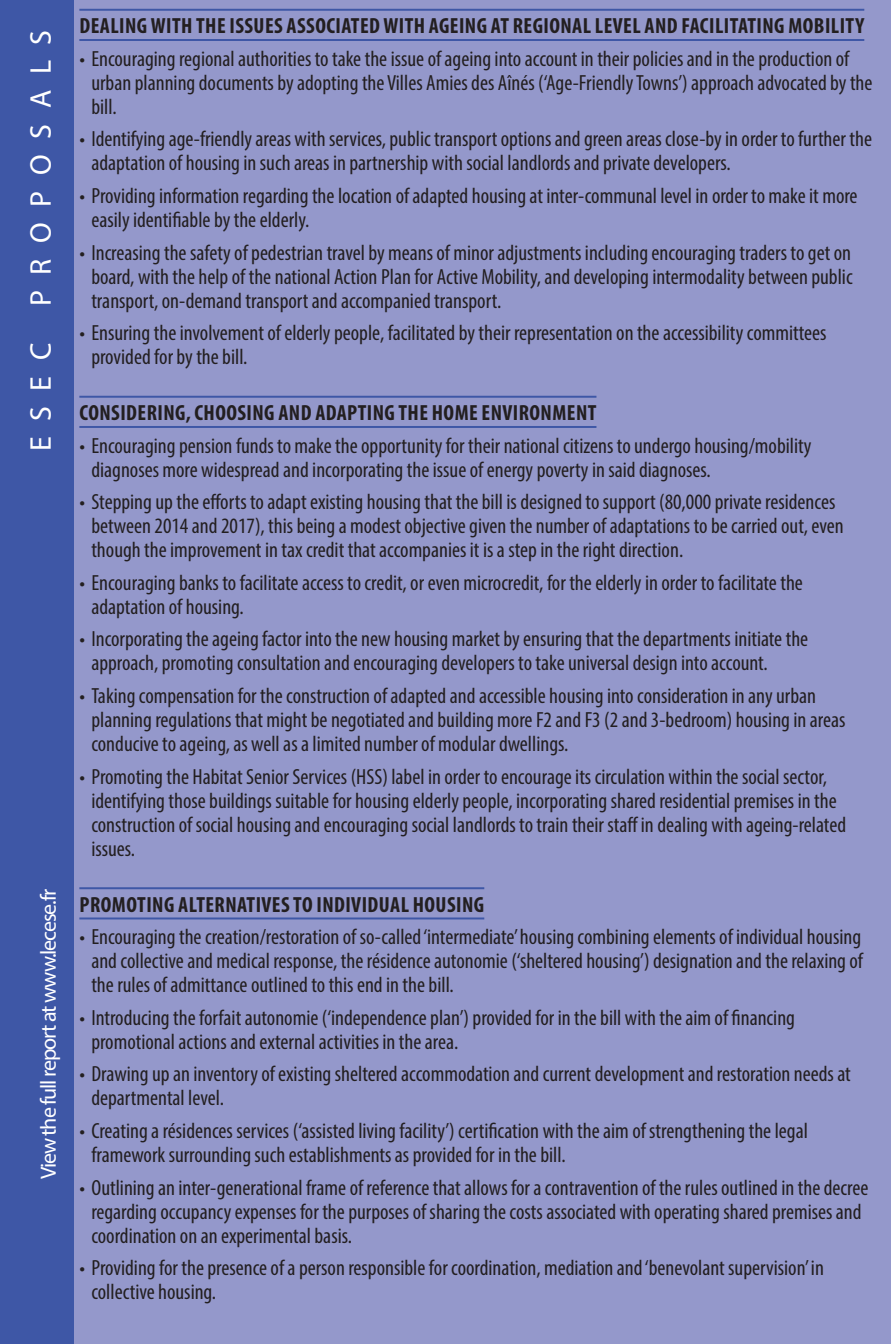
<style>
.page{position:relative;width:891px;height:1344px;background:#fff}
.page>*{position:absolute;margin:0;border:0;box-sizing:border-box;transform-origin:0 0}
.denomination_section{font:30px "Myriad Pro";letter-spacing:.52em;color:#fff}
.t1{font:condensed 22px/24px "Myriad Pro";color:#231f20}
.proposition_gros_tit{font:700 condensed 22px "Myriad Pro";letter-spacing:.02em;color:#231f20}
.proposition_alinéa{font:22px "Myriad Pro";letter-spacing:-.05em;color:#fff}
</style>
<div class="page">
<div style="left:74px;top:0;width:816px;height:1344px;background:#9498cb"></div>
<hr style="left:79px;top:9px;width:784px;height:2px;background:#3e57a6">
<hr style="left:79px;top:39px;width:784px;height:2px;background:#3e57a6">
<hr style="left:79px;top:396px;width:517px;height:2px;background:#3e57a6">
<hr style="left:79px;top:426px;width:517px;height:2px;background:#3e57a6">
<hr style="left:79px;top:887px;width:405px;height:2px;background:#3e57a6">
<hr style="left:79px;top:917px;width:405px;height:2px;background:#3e57a6">
<div style="left:0;top:0;width:74px;height:1344px;background:#3e57a6"></div>
<p class="denomination_section" style="left:22px;top:451px;width:423px;rotate:-90deg">ESEC PROPOSALS</p>
<p class="proposition_alinéa" style="left:35px;top:1179px;width:292px;rotate:-90deg">View the full report at www.lecese.fr</p>
<p class="proposition_gros_tit" style="left:80px;top:12px;width:785px">DEALING WITH THE ISSUES ASSOCIATED WITH AGEING AT REGIONAL LEVEL AND FACILITATING MOBILITY</p>
<p class="t1" style="left:91px;top:46px;width:782px;text-indent:-12px">• Encouraging regional authorities to take the issue of ageing into account in their policies and in the production of urban planning documents by adopting the Villes Amies des Aînés (‘Age-Friendly Towns’) approach advocated by the bill.</p>
<p class="t1" style="left:91px;top:127px;width:781px;text-indent:-12px">• Identifying age-friendly areas with services, public transport options and green areas close-by in order to further the adaptation of housing in such areas in partnership with social landlords and private developers.</p>
<p class="t1" style="left:91px;top:183px;width:767px;text-indent:-12px">• Providing information regarding the location of adapted housing at inter-communal level in order to make it more easily identifiable by the elderly.</p>
<p class="t1" style="left:91px;top:240px;width:762px;text-align:justify;text-indent:-12px">• Increasing the safety of pedestrian travel by means of minor adjustments including encouraging traders to get on board, with the help of the national Action Plan for Active Mobility, and developing intermodality between public transport, on-demand transport and accompanied transport.</p>
<p class="t1" style="left:91px;top:320px;width:736px;text-indent:-12px">• Ensuring the involvement of elderly people, facilitated by their representation on the accessibility committees provided for by the bill.</p>
<p class="proposition_gros_tit" style="left:80px;top:399px;width:518px">CONSIDERING, CHOOSING AND ADAPTING THE HOME ENVIRONMENT</p>
<p class="t1" style="left:91px;top:433px;width:721px;text-indent:-12px">• Encouraging pension funds to make the opportunity for their national citizens to undergo housing/mobility diagnoses more widespread and incorporating the issue of energy poverty in said diagnoses.</p>
<p class="t1" style="left:91px;top:490px;width:753px;text-indent:-12px">• Stepping up the efforts to adapt existing housing that the bill is designed to support (80,000 private residences between 2014 and 2017), this being a modest objective given the number of adaptations to be carried out, even though the improvement in tax credit that accompanies it is a step in the right direction.</p>
<p class="t1" style="left:91px;top:570px;width:712px;text-indent:-12px">• Encouraging banks to facilitate access to credit, or even microcredit, for the elderly in order to facilitate the adaptation of housing.</p>
<p class="t1" style="left:91px;top:627px;width:718px;text-indent:-12px">• Incorporating the ageing factor into the new housing market by ensuring that the departments initiate the approach, promoting consultation and encouraging developers to take universal design into account.</p>
<p class="t1" style="left:91px;top:683px;width:755px;text-indent:-12px">• Taking compensation for the construction of adapted and accessible housing into consideration in any urban planning regulations that might be negotiated and building more F2 and F3 (2 and 3-bedroom) housing in areas conducive to ageing, as well as a limited number of modular dwellings.</p>
<p class="t1" style="left:91px;top:764px;width:756px;text-indent:-12px">• Promoting the Habitat Senior Services (HSS) label in order to encourage its circulation within the social sector, identifying those buildings suitable for housing elderly people, incorporating shared residential premises in the construction of social housing and encouraging social landlords to train their staff in dealing with ageing-related issues.</p>
<p class="proposition_gros_tit" style="left:80px;top:891px;width:406px">PROMOTING ALTERNATIVES TO INDIVIDUAL HOUSING</p>
<p class="t1" style="left:91px;top:925px;width:772px;text-align:justify;text-indent:-12px">• Encouraging the creation/restoration of so-called ‘intermediate’ housing combining elements of individual housing and collective and medical response, the résidence autonomie (‘sheltered housing’) designation and the relaxing of the rules of admittance outlined to this end in the bill.</p>
<p class="t1" style="left:91px;top:1005px;width:704px;text-indent:-12px">• Introducing the forfait autonomie (‘independence plan’) provided for in the bill with the aim of financing promotional actions and external activities in the area.</p>
<p class="t1" style="left:91px;top:1062px;width:760px;text-indent:-12px">• Drawing up an inventory of existing sheltered accommodation and current development and restoration needs at departmental level.</p>
<p class="t1" style="left:91px;top:1118px;width:717px;text-indent:-12px">• Creating a résidences services (‘assisted living facility’) certification with the aim of strengthening the legal framework surrounding such establishments as provided for in the bill.</p>
<p class="t1" style="left:91px;top:1175px;width:778px;text-indent:-12px">• Outlining an inter-generational frame of reference that allows for a contravention of the rules outlined in the decree regarding occupancy expenses for the purposes of sharing the costs associated with operating shared premises and coordination on an experimental basis.</p>
<p class="t1" style="left:91px;top:1255px;width:733px;text-indent:-12px">• Providing for the presence of a person responsible for coordination, mediation and ‘benevolant supervision’ in collective housing.</p>
</div>
